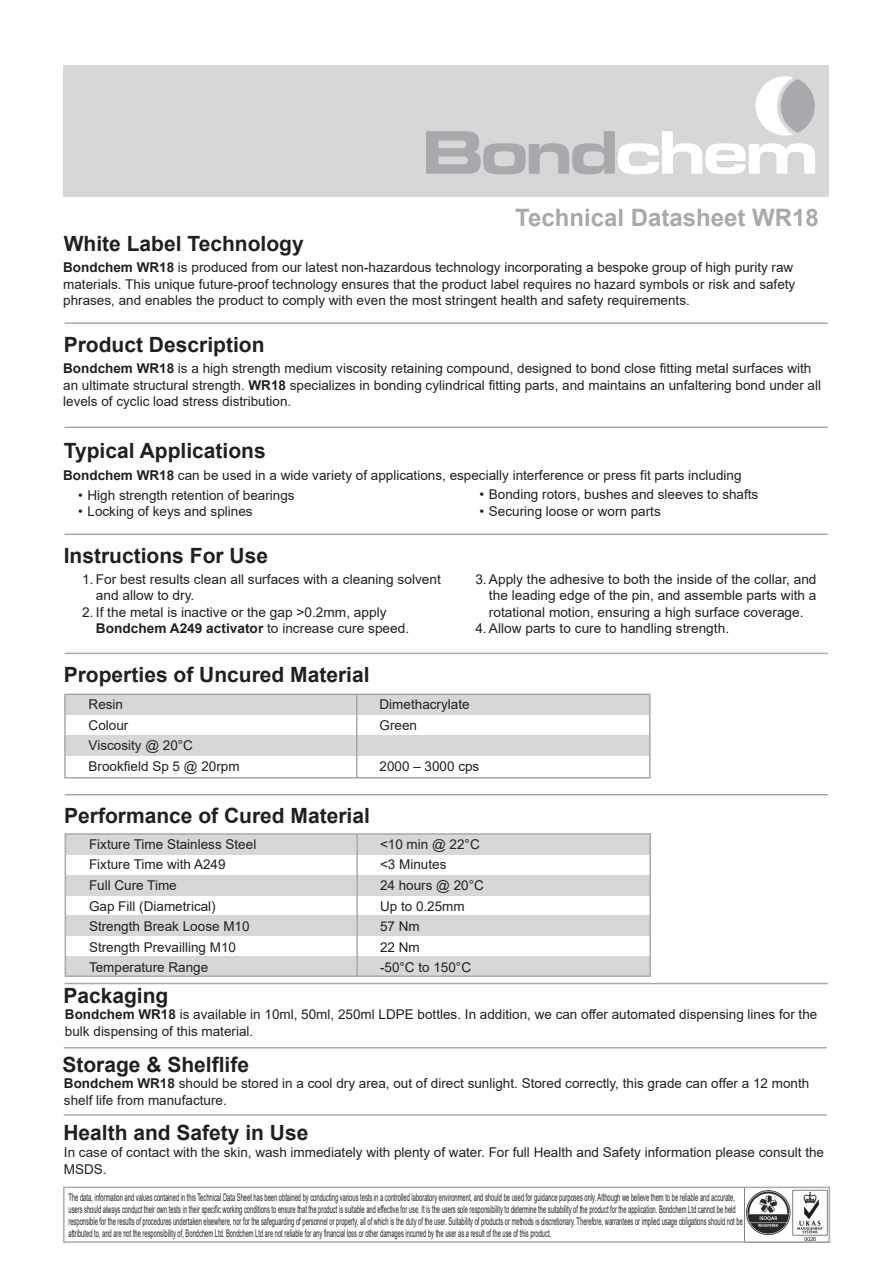
<style>
.page{position:relative;width:893px;height:1263px;background:#fff}
.page>*{position:absolute;margin:0;border:0;box-sizing:border-box;transform-origin:0 0}
.t1{font:700 24px "Arial";color:#a8a9ad}
.t2{font:700 21px "Arial";color:#231f20}
.t3{font:13.5px/20.7px "Arial";color:#231f20}
.t4{font:10.5px/12px "Arial";color:#231f20;scale:.55 1}
.s1{font-weight:700}
</style>
<div class="page">
<div style="left:65px;top:956px;width:585px;height:20px;background:#d7d7d7"></div>
<div style="left:65px;top:916px;width:585px;height:20px;background:#d7d7d7"></div>
<div style="left:65px;top:694px;width:585px;height:21px;background:#d7d7d7"></div>
<div style="left:65px;top:736px;width:585px;height:20px;background:#d7d7d7"></div>
<hr style="left:65px;top:427px;width:763px;height:1px;background:#a8a9ad">
<hr style="left:65px;top:533px;width:763px;height:2px;background:#a8a9ad">
<div style="left:64px;top:693px;width:587px;height:85px;border:2px solid #a8a9ad"></div>
<hr style="left:356px;top:694px;width:1px;height:84px;background:#a8a9ad">
<hr style="left:65px;top:653px;width:763px;height:1px;background:#a8a9ad">
<img style="left:746px;top:1189px;width:81px;height:51px">
<div style="left:63px;top:1186px;width:767px;height:57px;border:2px solid #a8a9ad"></div>
<div style="left:65px;top:834px;width:585px;height:21px;background:#d7d7d7"></div>
<div style="left:65px;top:875px;width:585px;height:20px;background:#d7d7d7"></div>
<div style="left:65px;top:833px;width:586px;height:144px;border:2px solid #a8a9ad"></div>
<hr style="left:64px;top:1047px;width:763px;height:1px;background:#a8a9ad">
<hr style="left:64px;top:1114px;width:763px;height:1px;background:#a8a9ad">
<hr style="left:65px;top:794px;width:763px;height:1px;background:#a8a9ad">
<hr style="left:65px;top:983px;width:763px;height:1px;background:#a8a9ad">
<hr style="left:356px;top:834px;width:2px;height:142px;background:#a8a9ad">
<hr style="left:65px;top:322px;width:763px;height:2px;background:#a8a9ad">
<div style="left:64px;top:65px;width:765px;height:132px;background:#d7d7d7"></div>
<svg style="left:426px;top:76px;width:389px;height:98px"></svg>
<h2 class="t2" style="left:64px;top:229px;width:241px">White Label Technology</h2>
<h1 class="t1" style="left:515px;top:201px;width:305px">Technical Datasheet WR18</h1>
<p class="t3" style="left:63px;top:259px;width:734px;line-height:16.5px"><span class="s1">Bondchem WR18</span> is produced from our latest non-hazardous technology incorporating a bespoke group of high purity raw materials. This unique future-proof technology ensures that the product label requires no hazard symbols or risk and safety phrases, and enables the product to comply with even the most stringent health and safety requirements.</p>
<h2 class="t2" style="left:64px;top:330px;width:202px">Product Description</h2>
<p class="t3" style="left:63px;top:360px;width:759px;line-height:16.5px"><span class="s1">Bondchem WR18</span> is a high strength medium viscosity retaining compound, designed to bond close fitting metal surfaces with an ultimate structural strength. <span class="s1">WR18</span> specializes in bonding cylindrical fitting parts, and maintains an unfaltering bond under all levels of cyclic load stress distribution.</p>
<h2 class="t2" style="left:64px;top:436px;width:203px">Typical Applications</h2>
<p class="t3" style="left:63px;top:464px;width:680px"><span class="s1">Bondchem WR18</span> can be used in a wide variety of applications, especially interference or press fit parts including</p>
<p class="t3" style="left:78px;top:484px;width:218px">• High strength retention of bearings</p>
<p class="t3" style="left:78px;top:501px;width:176px">• Locking of keys and splines</p>
<h2 class="t2" style="left:64px;top:541px;width:206px">Instructions For Use</h2>
<p class="t3" style="left:96px;top:570px;width:347px;line-height:16.5px;text-indent:-14px">1. For best results clean all surfaces with a cleaning solvent and allow to dry.</p>
<p class="t3" style="left:96px;top:603px;width:315px;line-height:16.5px;text-indent:-14px">2. If the metal is inactive or the gap &gt;0.2mm, apply<br><span class="s1">Bondchem A249 activator</span> to increase cure speed.</p>
<h2 class="t2" style="left:64px;top:660px;width:307px">Properties of Uncured Material</h2>
<p class="t3" style="left:480px;top:484px;width:280px">• Bonding rotors, bushes and sleeves to shafts</p>
<p class="t3" style="left:480px;top:501px;width:183px">• Securing loose or worn parts</p>
<p class="t3" style="left:489px;top:570px;width:329px;line-height:16.5px;text-align:justify;text-indent:-14px">3. Apply the adhesive to both the inside of the collar, and the leading edge of the pin, and assemble parts with a rotational motion, ensuring a high surface coverage.</p>
<p class="t3" style="left:475px;top:618px;width:255px">4. Allow parts to cure to handling strength.</p>
<p class="t3" style="left:89px;top:694px;width:153px">Resin<br>Colour<br>Viscosity @ 20°C<br>Brookfield Sp 5 @ 20rpm</p>
<p class="t3" style="left:380px;top:694px;width:92px">Dimethacrylate<br>Green</p>
<p class="t3" style="left:380px;top:756px;width:101px">2000 – 3000 cps</p>
<h2 class="t2" style="left:64px;top:801px;width:307px">Performance of Cured Material</h2>
<p class="t3" style="left:89px;top:833px;width:169px">Fixture Time Stainless Steel<br>Fixture Time with A249<br>Full Cure Time<br>Gap Fill (Diametrical)<br>Strength Break Loose M10<br>Strength Prevailling M10<br>Temperature Range</p>
<p class="t3" style="left:380px;top:833px;width:105px">&lt;10 min @ 22°C &lt;3 Minutes<br>24 hours @ 20°C<br>Up to 0.25mm<br>57 Nm<br>22 Nm<br>-50°C to 150°C</p>
<h2 class="t2" style="left:63px;top:980px;width:107px">Packaging</h2>
<p class="t3" style="left:65px;top:1006px;width:754px;line-height:16.5px"><span class="s1">Bondchem WR18</span> is available in 10ml, 50ml, 250ml LDPE bottles. In addition, we can offer automated dispensing lines for the bulk dispensing of this material.</p>
<h2 class="t2" style="left:62px;top:1050px;width:188px">Storage &amp; Shelflife</h2>
<p class="t3" style="left:64px;top:1075px;width:747px;line-height:16.5px"><span class="s1">Bondchem WR18</span> should be stored in a cool dry area, out of direct sunlight. Stored correctly, this grade can offer a 12 month shelf life from manufacture.</p>
<h2 class="t2" style="left:63px;top:1118px;width:247px">Health and Safety in Use</h2>
<p class="t3" style="left:64px;top:1144px;width:762px;line-height:16.5px">In case of contact with the skin, wash immediately with plenty of water. For full Health and Safety information please consult the<br>MSDS.</p>
<p class="t4" style="left:68px;top:1191px;width:1228px">The data, information and values contained in this Technical Data Sheet has been obtained by conducting various tests in a controlled laboratory environment, and should be used for guidance purposes only. Although we believe them to be reliable and accurate, users should always conduct their own tests in their specific working conditions to ensure that the product is suitable and effective for use. It is the users sole responsibility to determine the suitability of the product for the application. Bondchem Ltd cannot be held responsible for the results of procedures undertaken elsewhere, nor for the safeguarding of personnel or property, all of which is the duty of the user. Suitability of products or methods is discretionary. Therefore, warrantees or implied usage obligations should not be attributed to, and are not the responsibility of, Bondchem Ltd. Bondchem Ltd are not reliable for any financial loss or other damages incurred by the user as a result of the use of this product.</p>
</div>
